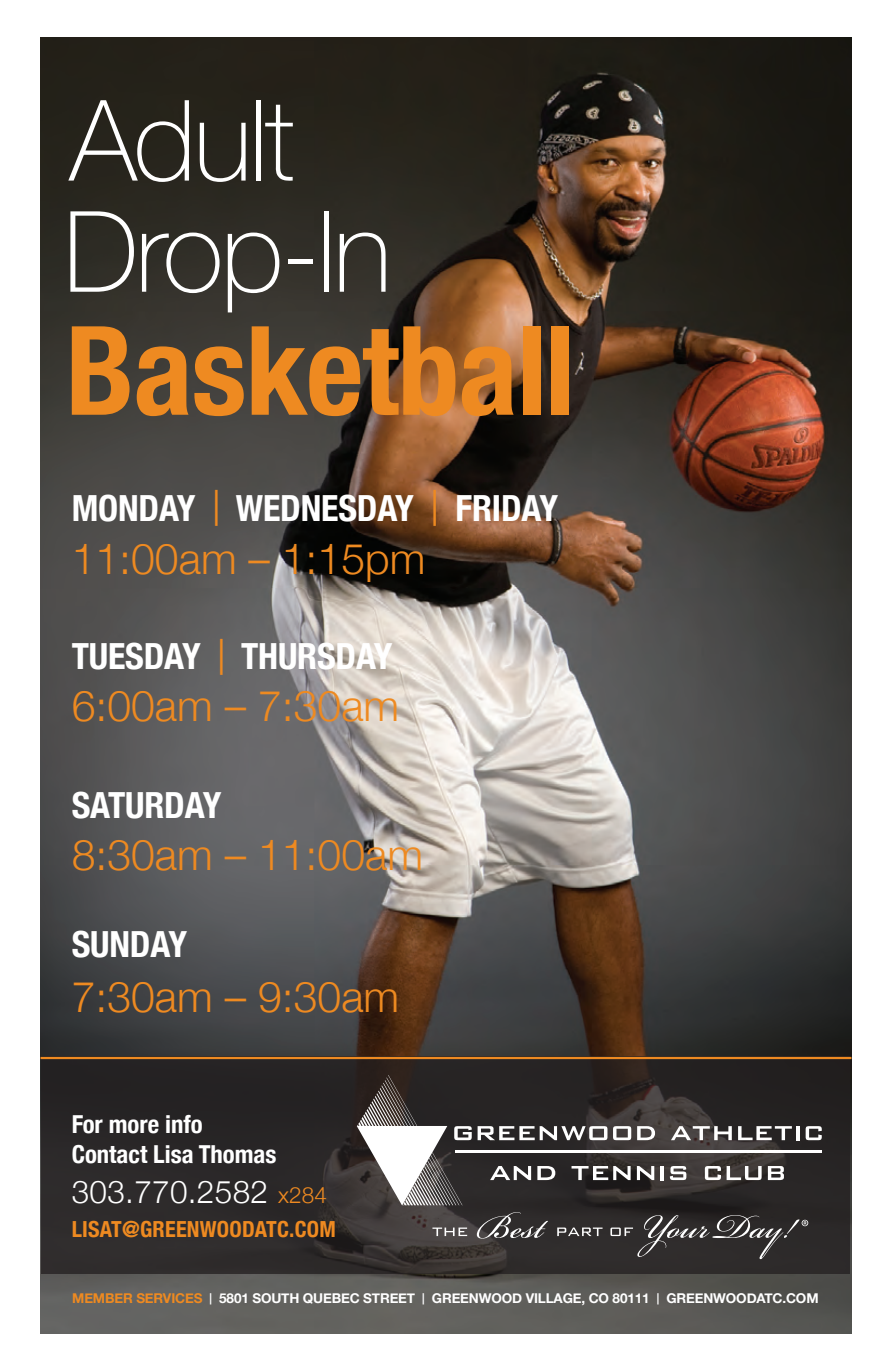
<style>
.page{position:relative;width:892px;height:1358px;background:#fff}
.page>*{position:absolute;margin:0;border:0;box-sizing:border-box;transform-origin:0 0}
.t1{font:700 condensed 123.75px "Helvetica Neue";letter-spacing:-.01em;color:#ee8a21}
.t2{font:100 112.5px "Helvetica Neue";letter-spacing:-.025em;color:#fff}
.t3{font:300 42.75px "Helvetica Neue";color:#ee8a21}
.t4{font:700 condensed 36px "Helvetica Neue";letter-spacing:-.005em;color:#fff}
.t5{font:300 31.5px "Helvetica Neue";letter-spacing:.01em;color:#fff}
.t6{font:700 condensed 24.75px "Helvetica Neue";color:#fff}
.t7{font:700 condensed 22.05px "Helvetica Neue";letter-spacing:.01em;color:#ee8a21}
.t8{font:700 13.5px "Helvetica Neue";letter-spacing:-.01em;color:#fff}
.s1{font-weight:400;font-stretch:normal;color:#ee8a21}
.s2{font-size:22.5px;color:#ee8a21}
.s3{color:#ee8a21}
.s4{font-size:11.25px}
</style>
<div class="page">
<img style="left:40px;top:37px;width:810px;height:1296px">
<svg style="left:42px;top:1056px;width:807px;height:218px;background:#2d2929"></svg>
<svg style="left:477px;top:1126px;width:177px;height:14px"></svg>
<svg style="left:670px;top:1126px;width:61px;height:14px"></svg>
<svg style="left:737px;top:1126px;width:54px;height:14px"></svg>
<svg style="left:795px;top:1126px;width:4px;height:14px"></svg>
<svg style="left:805px;top:1126px;width:16px;height:14px"></svg>
<svg style="left:490px;top:1166px;width:41px;height:14px"></svg>
<svg style="left:537px;top:1166px;width:18px;height:14px"></svg>
<svg style="left:571px;top:1166px;width:59px;height:14px"></svg>
<svg style="left:636px;top:1166px;width:18px;height:14px"></svg>
<hr style="left:660px;top:1166px;width:3px;height:14px;background:#fff">
<svg style="left:669px;top:1166px;width:17px;height:14px"></svg>
<svg style="left:704px;top:1166px;width:16px;height:14px"></svg>
<svg style="left:726px;top:1166px;width:35px;height:14px"></svg>
<svg style="left:767px;top:1166px;width:16px;height:14px"></svg>
<hr style="left:454px;top:1150px;width:367px;height:2px;background:#fff">
<svg style="left:356px;top:1075px;width:115px;height:130px"></svg>
<svg style="left:432px;top:1227px;width:35px;height:9px"></svg>
<svg style="left:476px;top:1212px;width:71px;height:26px;background:#545151"></svg>
<svg style="left:557px;top:1227px;width:45px;height:9px"></svg>
<svg style="left:610px;top:1215px;width:197px;height:44px;background:#424040"></svg>
<hr style="left:40px;top:1057px;width:810px;height:2px;background:#ee8a21">
<p class="t2" style="left:70px;top:55px;width:226px">Adult</p>
<p class="t2" style="left:63px;top:166px;width:330px">Drop-In</p>
<p class="t1" style="left:66px;top:268px;width:510px">Basketball</p>
<p class="t4" style="left:72px;top:478px;width:487px">MONDAY <span class="s1">|</span> WEDNESDAY <span class="s1">|</span> FRIDAY</p>
<p class="t3" style="left:72px;top:525px;width:355px">11:00am – 1:15pm</p>
<p class="t4" style="left:72px;top:626px;width:322px">TUESDAY <span class="s1">|</span> THURSDAY</p>
<p class="t3" style="left:72px;top:671px;width:329px">6:00am – 7:30am</p>
<p class="t4" style="left:72px;top:775px;width:151px">SATURDAY</p>
<p class="t3" style="left:72px;top:820px;width:352px">8:30am – 11:00am</p>
<p class="t4" style="left:72px;top:914px;width:117px">SUNDAY</p>
<p class="t3" style="left:72px;top:962px;width:329px">7:30am – 9:30am</p>
<p class="t6" style="left:72px;top:1103px;width:132px">For more info</p>
<p class="t6" style="left:72px;top:1133px;width:206px">Contact Lisa Thomas</p>
<p class="t5" style="left:72px;top:1166px;width:257px">303.770.2582 <span class="s2">x284</span></p>
<p class="t7" style="left:72px;top:1210px;width:265px">LISAT@GREENWOODATC.COM</p>
<p class="t8" style="left:72px;top:1288px;width:747px"><span class="s3">MEMBER SERVICES</span> <span class="s4">|</span> 5801 SOUTH QUEBEC STREET <span class="s4">|</span> GREENWOOD VILLAGE, CO 80111 <span class="s4">|</span> GREENWOODATC.COM</p>
</div>
